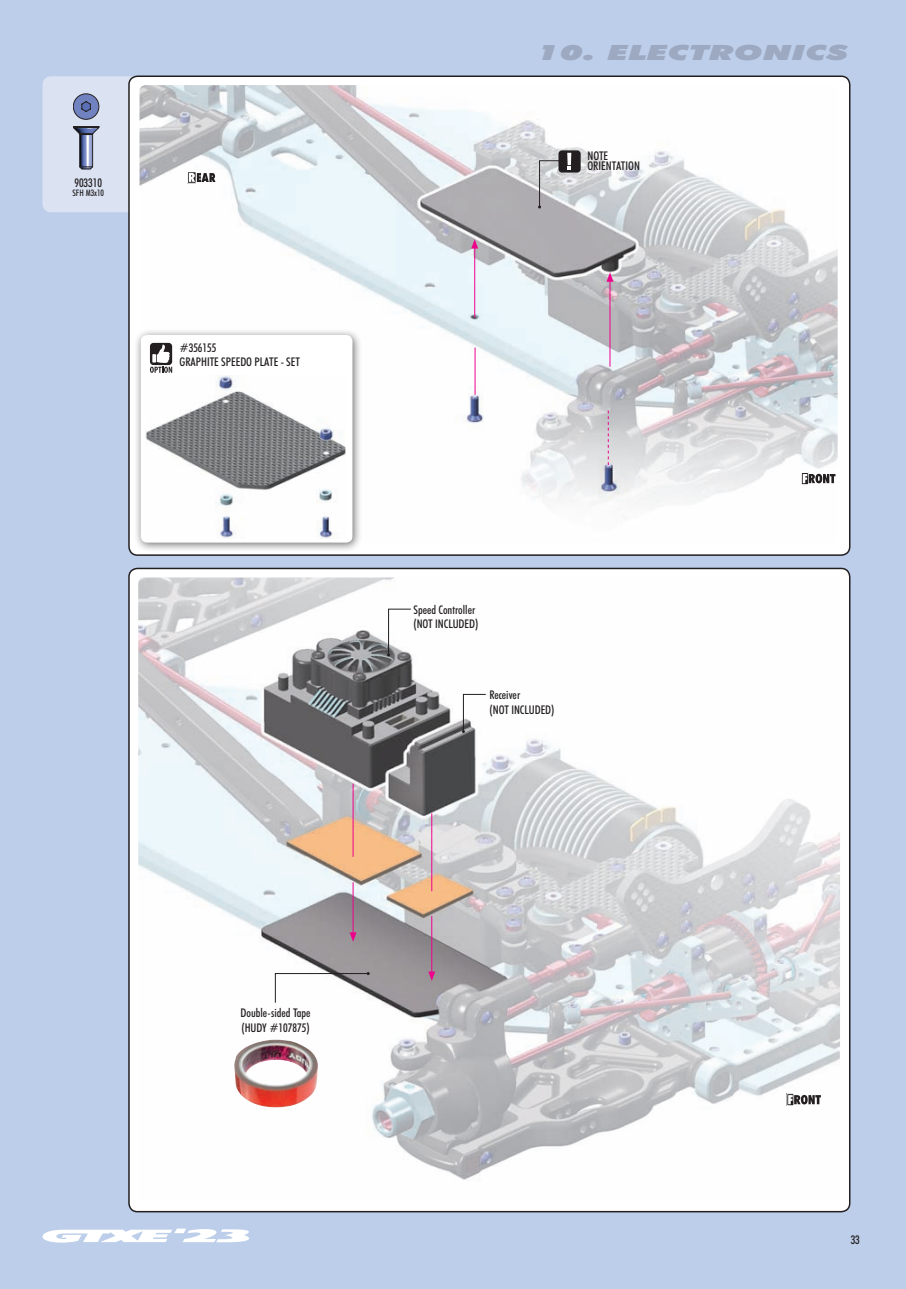
<style>
.page{position:relative;width:906px;height:1289px;background:#fff}
.page>*{position:absolute;margin:0;border:0;box-sizing:border-box;transform-origin:0 0}
.t1{font:italic 900 21px "Futura BTCE";color:#9da8c1;scale:1.61 1}
.t2{font:500 condensed 12px/14.4px "Futura BTCE";color:#231f20}
.t3{font:500 condensed 9px "Futura BTCE";color:#231f20}
</style>
<div class="page">
<div style="left:0;top:0;width:906px;height:1288px;background:#bccee9"></div>
<svg style="left:42px;top:1228px;width:207px;height:14px"></svg>
<div style="left:43px;top:76px;width:113px;height:136px;background:#dbe3f3;border-radius:9px"></div>
<div style="left:129px;top:76px;width:720px;height:479px;background:#fff;border-radius:9px"></div>
<div style="left:128px;top:75px;width:722px;height:481px;border:2px solid #231f20;border-radius:9px"></div>
<div style="left:129px;top:568px;width:720px;height:643px;background:#fff;border-radius:9px"></div>
<img style="left:139px;top:85px;width:698px;height:418px">
<img style="left:138px;top:577px;width:702px;height:603px">
<img style="left:234px;top:1039px;width:84px;height:68px">
<svg style="left:275px;top:972px;width:95px;height:31px"></svg>
<hr style="left:353px;top:882px;width:1px;height:52px;background:#ed028c">
<svg style="left:350px;top:932px;width:6px;height:9px"></svg>
<hr style="left:353px;top:783px;width:1px;height:73px;background:#ed028c">
<hr style="left:431px;top:915px;width:1px;height:58px;background:#ed028c">
<svg style="left:428px;top:971px;width:7px;height:10px"></svg>
<hr style="left:431px;top:813px;width:1px;height:78px;background:#ed028c">
<hr style="left:474px;top:246px;width:1px;height:72px;background:#ed028c">
<svg style="left:471px;top:239px;width:7px;height:9px"></svg>
<hr style="left:609px;top:279px;width:1px;height:88px;background:#ed028c">
<svg style="left:606px;top:272px;width:7px;height:10px"></svg>
<hr style="left:475px;top:347px;width:1px;height:48px;background:#ed028c">
<svg style="left:608px;top:410px;width:1px;height:55px"></svg>
<div style="left:786px;top:1093px;width:8px;height:13px;border:1px solid #fff"></div>
<svg style="left:788px;top:1094px;width:33px;height:10px"></svg>
<div style="left:801px;top:472px;width:7px;height:13px;border:1px solid #fff"></div>
<svg style="left:802px;top:474px;width:33px;height:9px"></svg>
<div style="left:187px;top:171px;width:9px;height:13px;border:1px solid #fff"></div>
<svg style="left:189px;top:173px;width:27px;height:9px"></svg>
<div style="left:558px;top:150px;width:22px;height:22px;background:#231f20;border-radius:3px"></div>
<svg style="left:538px;top:160px;width:33px;height:48px;background:#bababd"></svg>
<svg style="left:567px;top:153px;width:4px;height:12px"></svg>
<svg style="left:73px;top:94px;width:26px;height:75px"></svg>
<svg style="left:462px;top:688px;width:93px;height:45px"></svg>
<svg style="left:387px;top:603px;width:92px;height:53px"></svg>
<div style="left:134px;top:328px;width:228px;height:225px;background:#231f20;opacity:.65"></div>
<div style="left:141px;top:335px;width:211px;height:207px;background:#fff;border-radius:6px"></div>
<img style="left:145px;top:375px;width:200px;height:163px">
<div style="left:150px;top:343px;width:22px;height:22px;background:#231f20;border-radius:3px"></div>
<svg style="left:150px;top:344px;width:22px;height:29px"></svg>
<p class="t2" style="left:74px;top:175px;width:29px">903310</p>
<p class="t3" style="left:72px;top:187px;width:33px">SFH M3x10</p>
<p class="t2" style="left:179px;top:341px;width:122px;line-height:13.5px">#356155<br>GRAPHITE SPEEDO PLATE - SET</p>
<h1 class="t1" style="left:537px;top:38px;width:194px">10. ELECTRONICS</h1>
<p class="t2" style="left:587px;top:150px;width:54px;line-height:10.5px">NOTE<br>ORIENTATION</p>
<p class="t2" style="left:413px;top:602px;width:66px">Speed Controller (NOT INCLUDED)</p>
<p class="t2" style="left:489px;top:687px;width:66px">Receiver<br>(NOT INCLUDED)</p>
<p class="t2" style="left:240px;top:1005px;width:71px">Double-sided Tape (HUDY #107875)</p>
<p class="t2" style="left:850px;top:1232px;width:11px">33</p>
</div>
